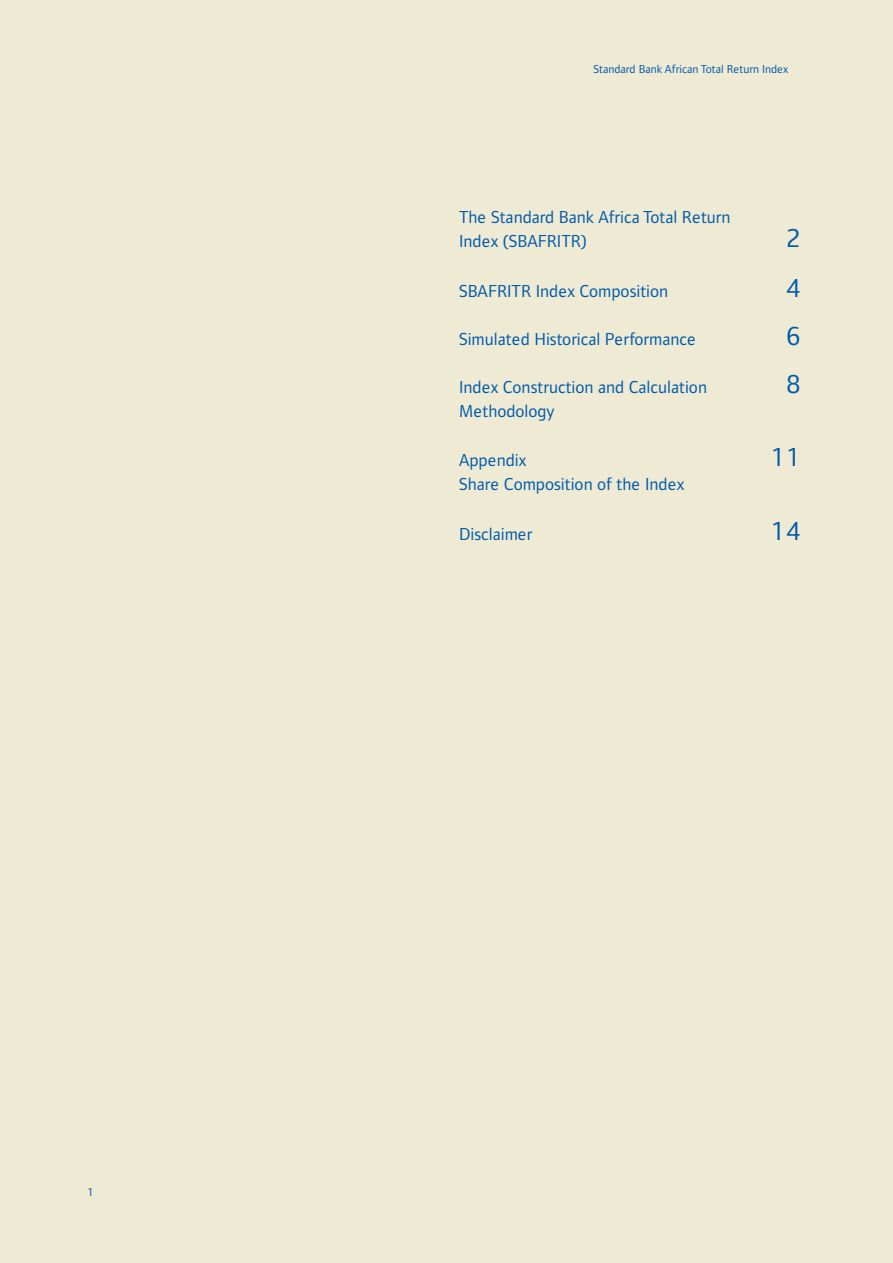
<style>
.page{position:relative;width:893px;height:1263px;background:#efead4}
.page>*{position:absolute;margin:0;border:0;box-sizing:border-box;transform-origin:0 0}
.t1{font:27px "Standard Bank";color:#005baa}
.t2{font:18px/24px "Standard Bank";color:#005baa}
.t3{font:12px "Standard Bank";color:#005baa}
</style>
<div class="page">
<p class="t3" style="left:87px;top:1186px;width:8px">1</p>
<p class="t3" style="left:593px;top:63px;width:196px">Standard Bank African Total Return Index</p>
<p class="t2" style="left:459px;top:206px;width:273px">The Standard Bank Africa Total Return<br>Index (SBAFRITR)</p>
<h1 class="t1" style="left:786px;top:225px;width:17px">2</h1>
<p class="t2" style="left:459px;top:279px;width:211px">SBAFRITR Index Composition</p>
<h1 class="t1" style="left:786px;top:274px;width:17px">4</h1>
<p class="t2" style="left:459px;top:327px;width:239px">Simulated Historical Performance</p>
<h1 class="t1" style="left:786px;top:322px;width:17px">6</h1>
<p class="t2" style="left:459px;top:375px;width:250px">Index Construction and Calculation</p>
<h1 class="t1" style="left:786px;top:370px;width:17px">8</h1>
<p class="t2" style="left:459px;top:399px;width:97px">Methodology</p>
<p class="t2" style="left:459px;top:449px;width:69px">Appendix</p>
<h1 class="t1" style="left:770px;top:444px;width:32px">11</h1>
<p class="t2" style="left:459px;top:473px;width:227px">Share Composition of the Index</p>
<p class="t2" style="left:459px;top:522px;width:75px">Disclaimer</p>
<h1 class="t1" style="left:770px;top:517px;width:32px">14</h1>
</div>
